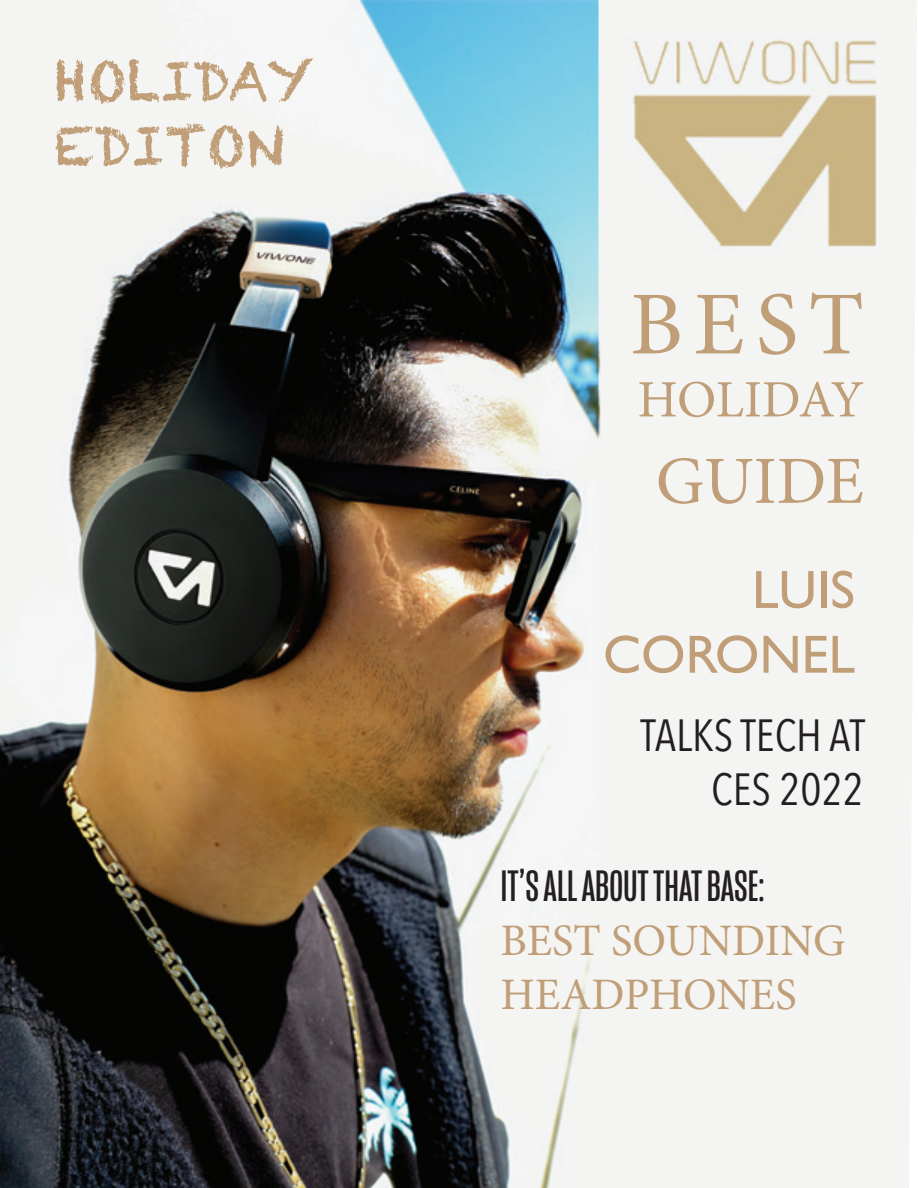
<style>
.page{position:relative;width:918px;height:1188px;background:#fff}
.page>*{position:absolute;margin:0;border:0;box-sizing:border-box;transform-origin:0 0}
.t1{font:90px "Minion Pro";color:#c09e77}
.t2{font:67.5px "Minion Pro";color:#c09e77}
.t3{font:54px "Chalkduster";color:#c09e77}
.t4{font:54px "Gill Sans";color:#c09e77}
.t5{font:52.5px "Minion Pro";letter-spacing:-.01em;color:#c09e77}
.t6{font:45px/54px "Minion Pro";color:#c09e77}
.t7{font:45px "Mongoose";color:#231f20}
.t8{font:45px/54px "Avenir Next Condensed";color:#231f20;text-align:right}
</style>
<div class="page">
<img style="left:0;top:0;width:917px;height:1188px">
<p class="t3" style="left:54px;top:50px;width:261px">HOLIDAY</p>
<p class="t3" style="left:54px;top:114px;width:231px">EDITON</p>
<p class="t1" style="left:630px;top:264px;width:235px">BEST</p>
<p class="t5" style="left:637px;top:365px;width:228px">HOLIDAY</p>
<p class="t2" style="left:656px;top:436px;width:210px">GUIDE</p>
<p class="t4" style="left:752px;top:558px;width:104px">LUIS</p>
<p class="t4" style="left:603px;top:623px;width:254px">CORONEL</p>
<p class="t8" style="left:641px;top:706px;width:226px">TALKS TECH AT<br>CES 2022</p>
<p class="t7" style="left:500px;top:861px;width:266px">IT’S ALL ABOUT THAT BASE:</p>
<p class="t6" style="left:500px;top:914px;width:347px">BEST SOUNDING<br>HEADPHONES</p>
</div>
